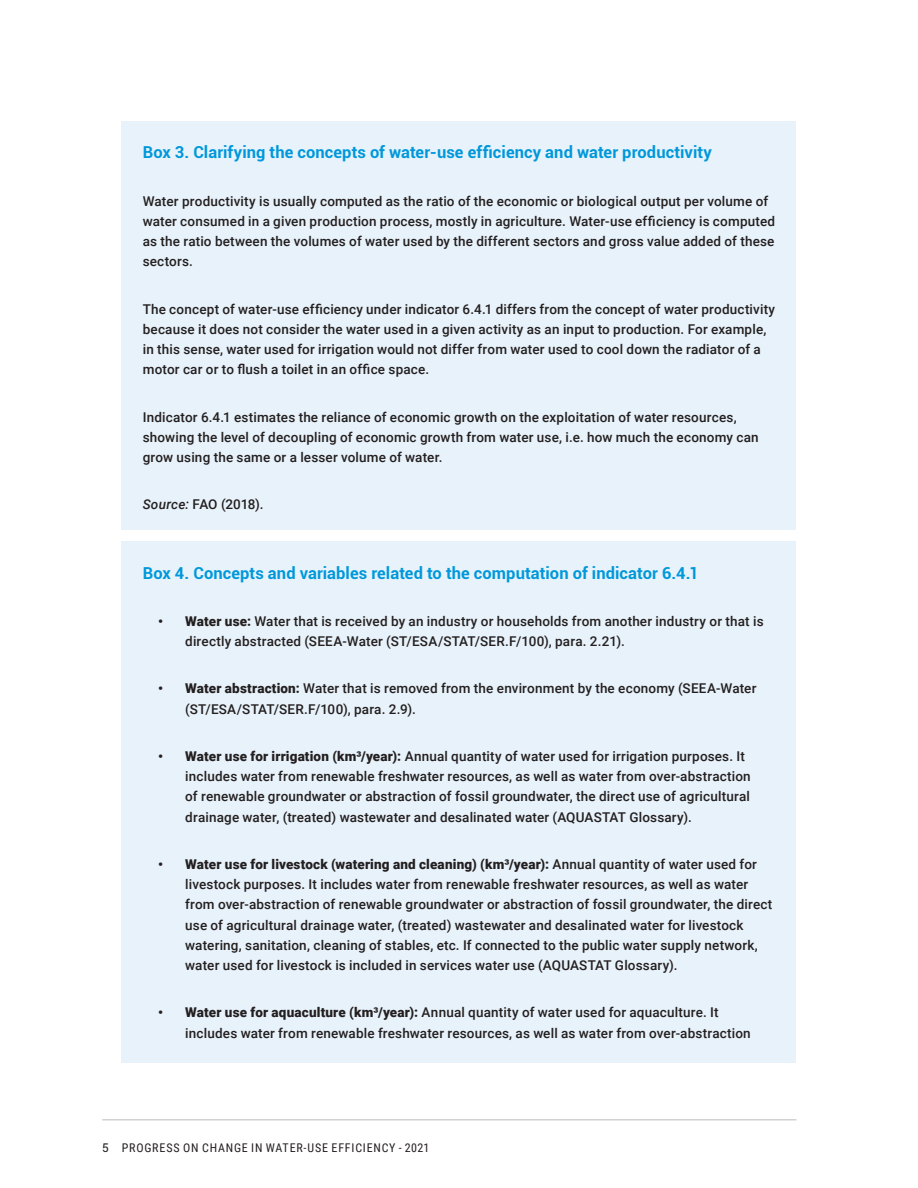
<style>
.page{position:relative;width:918px;height:1188px;background:#fff}
.page>*{position:absolute;margin:0;border:0;box-sizing:border-box;transform-origin:0 0}
.Box_Title{font:700 16.5px "Roboto";letter-spacing:.005em;color:#0098db}
.BOX_one-column_tx{font:500 13.5px/20.2px "Roboto";letter-spacing:.01em;color:#231f20}
.t1{font:12px "Roboto Condensed";letter-spacing:.065em;color:#231f20}
.s1{font-style:italic}
.s2{font-weight:900}
.s3{font-family:"Roboto"}
</style>
<div class="page">
<hr style="left:102px;top:1119px;width:695px;height:1px;background:#d1d2d4">
<div style="left:122px;top:121px;width:674px;height:76px;background:#e8f2fa"></div>
<div style="left:122px;top:175px;width:674px;height:128px;background:#e8f2fa"></div>
<div style="left:122px;top:283px;width:674px;height:128px;background:#e8f2fa"></div>
<div style="left:122px;top:391px;width:674px;height:108px;background:#e8f2fa"></div>
<div style="left:122px;top:475px;width:674px;height:55px;background:#e8f2fa"></div>
<div style="left:122px;top:541px;width:674px;height:76px;background:#e8f2fa"></div>
<div style="left:122px;top:595px;width:674px;height:88px;background:#e8f2fa"></div>
<div style="left:122px;top:663px;width:674px;height:88px;background:#e8f2fa"></div>
<div style="left:122px;top:730px;width:674px;height:129px;background:#e8f2fa"></div>
<div style="left:122px;top:838px;width:674px;height:169px;background:#e8f2fa"></div>
<div style="left:122px;top:987px;width:674px;height:75px;background:#e8f2fa"></div>
<p class="Box_Title" style="left:143px;top:141px;width:571px">Box 3. Clarifying the concepts of water-use efficiency and water productivity</p>
<p class="BOX_one-column_tx" style="left:143px;top:190px;width:634px">Water productivity is usually computed as the ratio of the economic or biological output per volume of water consumed in a given production process, mostly in agriculture. Water-use efficiency is computed as the ratio between the volumes of water used by the different sectors and gross value added of these sectors.</p>
<p class="BOX_one-column_tx" style="left:143px;top:298px;width:634px">The concept of water-use efficiency under indicator 6.4.1 differs from the concept of water productivity because it does not consider the water used in a given activity as an input to production. For example, in this sense, water used for irrigation would not differ from water used to cool down the radiator of a motor car or to flush a toilet in an office space.</p>
<p class="BOX_one-column_tx" style="left:143px;top:406px;width:618px">Indicator 6.4.1 estimates the reliance of economic growth on the exploitation of water resources, showing the level of decoupling of economic growth from water use, i.e. how much the economy can grow using the same or a lesser volume of water.</p>
<p class="BOX_one-column_tx" style="left:143px;top:494px;width:122px"><span class="s1">Source:</span> FAO (2018).</p>
<p class="Box_Title" style="left:143px;top:561px;width:557px">Box 4. Concepts and variables related to the computation of indicator 6.4.1</p>
<p class="BOX_one-column_tx" style="left:185px;top:610px;width:580px;text-indent:-27px"><span class="s2">• Water use:</span> Water that is received by an industry or households from another industry or that is directly abstracted (SEEA-Water (ST/ESA/STAT/SER.F/100), para. 2.21).</p>
<p class="BOX_one-column_tx" style="left:185px;top:678px;width:573px;text-indent:-27px"><span class="s2">• Water abstraction:</span> Water that is removed from the environment by the economy (SEEA-Water (ST/ESA/STAT/SER.F/100), para. 2.9).</p>
<p class="BOX_one-column_tx" style="left:185px;top:745px;width:567px;text-indent:-27px"><span class="s2">• Water use for irrigation (km³/year):</span> Annual quantity of water used for irrigation purposes. It includes water from renewable freshwater resources, as well as water from over-abstraction of renewable groundwater or abstraction of fossil groundwater, the direct use of agricultural drainage water, (treated) wastewater and desalinated water (AQUASTAT Glossary).</p>
<p class="BOX_one-column_tx" style="left:185px;top:853px;width:589px;text-indent:-27px"><span class="s2">• Water use for livestock (watering and cleaning) (km³/year):</span> Annual quantity of water used for livestock purposes. It includes water from renewable freshwater resources, as well as water from over-abstraction of renewable groundwater or abstraction of fossil groundwater, the direct use of agricultural drainage water, (treated) wastewater and desalinated water for livestock watering, sanitation, cleaning of stables, etc. If connected to the public water supply network, water used for livestock is included in services water use (AQUASTAT Glossary).</p>
<p class="BOX_one-column_tx" style="left:185px;top:1002px;width:567px;text-indent:-27px"><span class="s2">• Water use for aquaculture (km³/year):</span> Annual quantity of water used for aquaculture. It includes water from renewable freshwater resources, as well as water from over-abstraction</p>
<p class="t1" style="left:102px;top:1139px;width:329px"><span class="s3">5</span> PROGRESS ON CHANGE IN WATER-USE EFFICIENCY - 2021</p>
</div>
